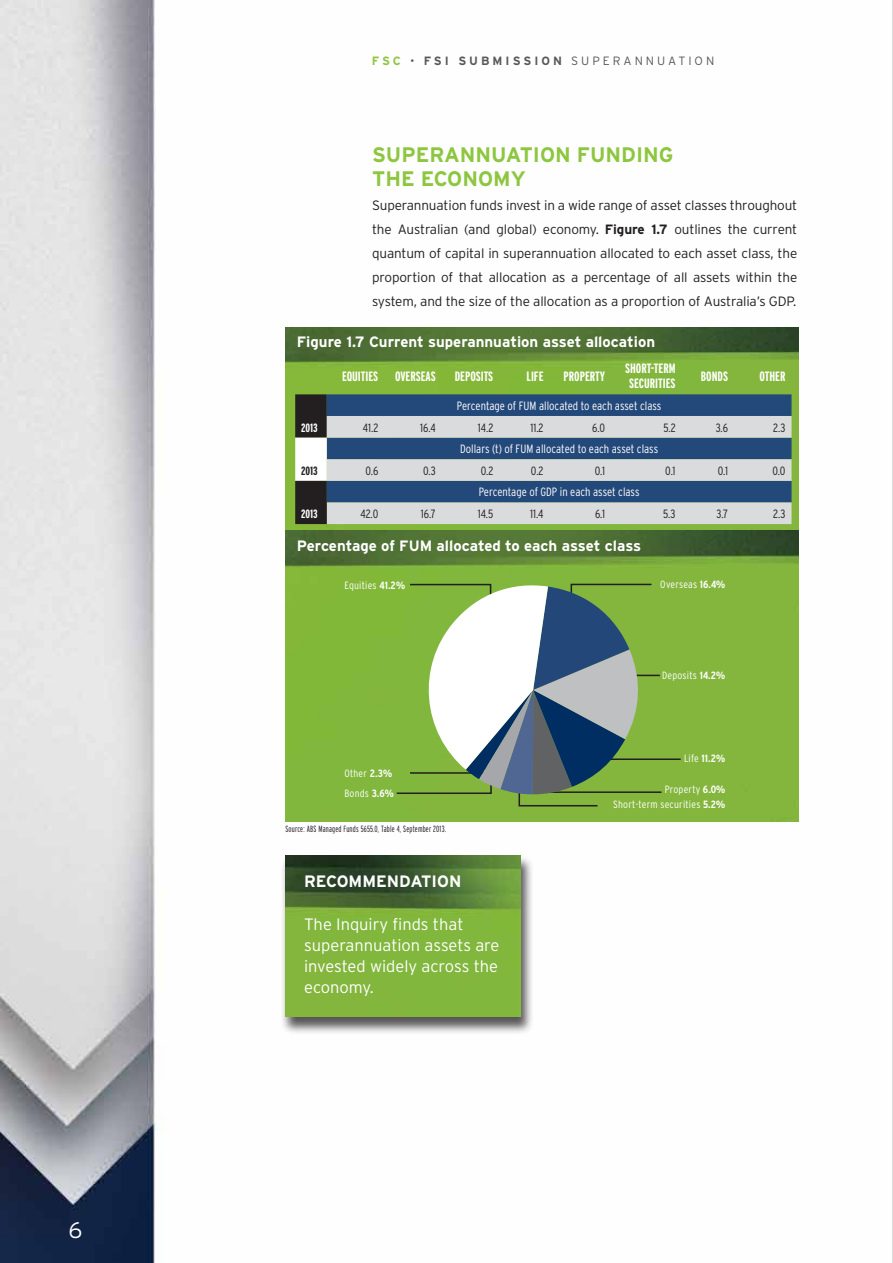
<style>
.page{position:relative;width:893px;height:1263px;background:#fff}
.page>*{position:absolute;margin:0;border:0;box-sizing:border-box;transform-origin:0 0}
.t1{font:300 22.5px "Interstate";color:#fff}
.t2{font:700 21px "Interstate";color:#8dc63f}
.t3{font:300 16.5px/21px "Interstate";color:#fff}
.t4{font:700 16.5px "Interstate";color:#fff}
.t5{font:700 15px "Interstate";color:#fff}
.t6{font:300 13.5px/24px "Interstate";letter-spacing:-.01em;color:#231f20;text-align:justify}
.t7{font:700 extra-condensed 13.5px/15px "Interstate";color:#fff;scale:1.06 1}
.t8{font:300 condensed 12px "Interstate";color:#fff}
.t9{font:300 condensed 12px "Interstate";color:#231f20}
.t10{font:300 12px "Interstate";letter-spacing:.25em;color:#58595b}
.t11{font:700 extra-condensed 12px "Interstate";color:#fff;scale:1.06 1}
.t12{font:700 extra-condensed 12px "Interstate";color:#231f20;scale:1.06 1}
.t13{font:300 condensed 10.5px/20.2px "Interstate";letter-spacing:.02em;color:#fff;scale:1.04 1}
.t14{font:700 condensed 10.5px "Interstate";color:#fff}
.t15{font:300 extra-condensed 9px "Interstate";letter-spacing:.02em;color:#231f20}
.s1{font-weight:700;color:#8dc63f}
.s2{font-weight:700}
.s3{font-weight:300}
</style>
<div class="page">
<img style="left:0;top:0;width:799px;height:1263px">
<hr style="left:892px;top:0;width:1px;height:1263px;background:#b8babc">
<div style="left:280px;top:854px;width:254px;height:180px;background:#231f20;opacity:.75"></div>
<img style="left:285px;top:855px;width:235px;height:162px">
<img style="left:285px;top:327px;width:513px;height:495px">
<div style="left:327px;top:394px;width:464px;height:22px;background:#23487a"></div>
<svg style="left:327px;top:416px;width:464px;height:108px;background:#91a0b4"></svg>
<svg style="left:295px;top:394px;width:32px;height:130px"></svg>
<hr style="left:580px;top:675px;width:80px;height:1px;background:#231f20">
<hr style="left:600px;top:758px;width:81px;height:2px;background:#231f20">
<hr style="left:543px;top:791px;width:118px;height:2px;background:#231f20">
<svg style="left:395px;top:581px;width:258px;height:226px"></svg>
<img style="left:285px;top:531px;width:513px;height:37px">
<h1 class="t1" style="left:69px;top:1217px;width:15px">6</h1>
<p class="t10" style="left:372px;top:53px;width:344px"><span class="s1">FSC</span> • <span class="s2">FSI SUBMISSION</span> SUPERANNUATION</p>
<h2 class="t2" style="left:372px;top:142px;width:89px">Su perannua</h2>
<h2 class="t2" style="left:520px;top:142px;width:26px">tion</h2>
<h2 class="t2" style="left:577px;top:142px;width:15px">fundin</h2>
<h2 class="t2" style="left:659px;top:142px;width:16px">g</h2>
<h2 class="t2" style="left:372px;top:166px;width:78px">th e econom</h2>
<h2 class="t2" style="left:511px;top:166px;width:16px">y</h2>
<p class="t6" style="left:372px;top:193px;width:427px">Superannuation funds invest in a wide range of asset classes throughout the Australian (and global) economy. <span class="s2">Figure 1.7</span> outlines the current quantum of capital in superannuation allocated to each asset class, the proportion of that allocation as a percentage of all assets within the system, and the size of the allocation as a proportion of Australia’s GDP.</p>
<p class="t5" style="left:297px;top:333px;width:360px">Figure 1.7 Current superannuation asset allocation</p>
<p class="t7" style="left:342px;top:368px;width:90px">EQUITIES OVERSEAS</p>
<p class="t7" style="left:455px;top:368px;width:38px">DEPOSITS</p>
<p class="t7" style="left:527px;top:368px;width:17px">LIFE</p>
<p class="t7" style="left:564px;top:368px;width:41px">PROPERTY</p>
<p class="t7" style="left:625px;top:361px;width:49px">SHORT-TERM<br>SECURITIES</p>
<p class="t7" style="left:701px;top:368px;width:27px">BONDS</p>
<p class="t7" style="left:759px;top:368px;width:26px">OTHER</p>
<p class="t8" style="left:457px;top:398px;width:206px">Percentage of FUM allocated to each asset class</p>
<p class="t11" style="left:301px;top:420px;width:17px">2013</p>
<p class="t9" style="left:363px;top:420px;width:17px">41.2</p>
<p class="t9" style="left:420px;top:420px;width:17px">16.4</p>
<p class="t9" style="left:478px;top:420px;width:17px">14.2</p>
<p class="t9" style="left:530px;top:420px;width:15px">11.2</p>
<p class="t9" style="left:592px;top:420px;width:14px">6.0</p>
<p class="t9" style="left:663px;top:420px;width:14px">5.2</p>
<p class="t9" style="left:716px;top:420px;width:14px">3.6</p>
<p class="t9" style="left:773px;top:420px;width:14px">2.3</p>
<p class="t8" style="left:460px;top:442px;width:200px">Dollars (t) of FUM allocated to each asset class</p>
<p class="t12" style="left:301px;top:463px;width:17px">2013</p>
<p class="t9" style="left:365px;top:463px;width:14px">0.6</p>
<p class="t9" style="left:423px;top:463px;width:14px">0.3</p>
<p class="t9" style="left:481px;top:463px;width:14px">0.2</p>
<p class="t9" style="left:531px;top:463px;width:14px">0.2</p>
<p class="t9" style="left:595px;top:463px;width:12px">0.1</p>
<p class="t9" style="left:665px;top:463px;width:12px">0.1</p>
<p class="t9" style="left:718px;top:463px;width:12px">0.1</p>
<p class="t9" style="left:772px;top:463px;width:15px">0.0</p>
<p class="t8" style="left:479px;top:485px;width:162px">Percentage of GDP in each asset class</p>
<p class="t11" style="left:301px;top:506px;width:17px">2013</p>
<p class="t9" style="left:360px;top:506px;width:19px">42.0</p>
<p class="t9" style="left:421px;top:506px;width:16px">16.7</p>
<p class="t9" style="left:478px;top:506px;width:17px">14.5</p>
<p class="t9" style="left:530px;top:506px;width:15px">11.4</p>
<p class="t9" style="left:595px;top:506px;width:12px">6.1</p>
<p class="t9" style="left:663px;top:506px;width:14px">5.3</p>
<p class="t9" style="left:716px;top:506px;width:13px">3.7</p>
<p class="t9" style="left:773px;top:506px;width:14px">2.3</p>
<p class="t5" style="left:297px;top:536px;width:346px">Percentage of FUM allocated to each asset class</p>
<p class="t13" style="left:344px;top:575px;width:60px">Equities <span class="s2">41.2%</span></p>
<p class="t13" style="left:660px;top:574px;width:64px">Overseas <span class="s2">16.4%</span></p>
<p class="t13" style="left:344px;top:763px;width:49px">Other <span class="s2">2.3%<br></span>Bonds <span class="s2">3.6%</span></p>
<p class="t15" style="left:285px;top:823px;width:162px">Source: ABS Managed Funds 5655.0, Table 4, September 2013.</p>
<p class="t4" style="left:304px;top:871px;width:159px">RECOMMENDATION</p>
<p class="t3" style="left:304px;top:914px;width:197px">The Inquiry finds that superannuation assets are invested widely across the economy.</p>
<p class="t13" style="left:662px;top:665px;width:62px">Deposits <span class="s2">14.2%</span></p>
<p class="t14" style="left:684px;top:752px;width:43px"><span class="s3">Life</span> 11.2%</p>
<p class="t13" style="left:613px;top:782px;width:109px;line-height:14.5px;text-align:right">Property <span class="s2">6.0%<br></span>Short-term securities <span class="s2">5.2%</span></p>
</div>
